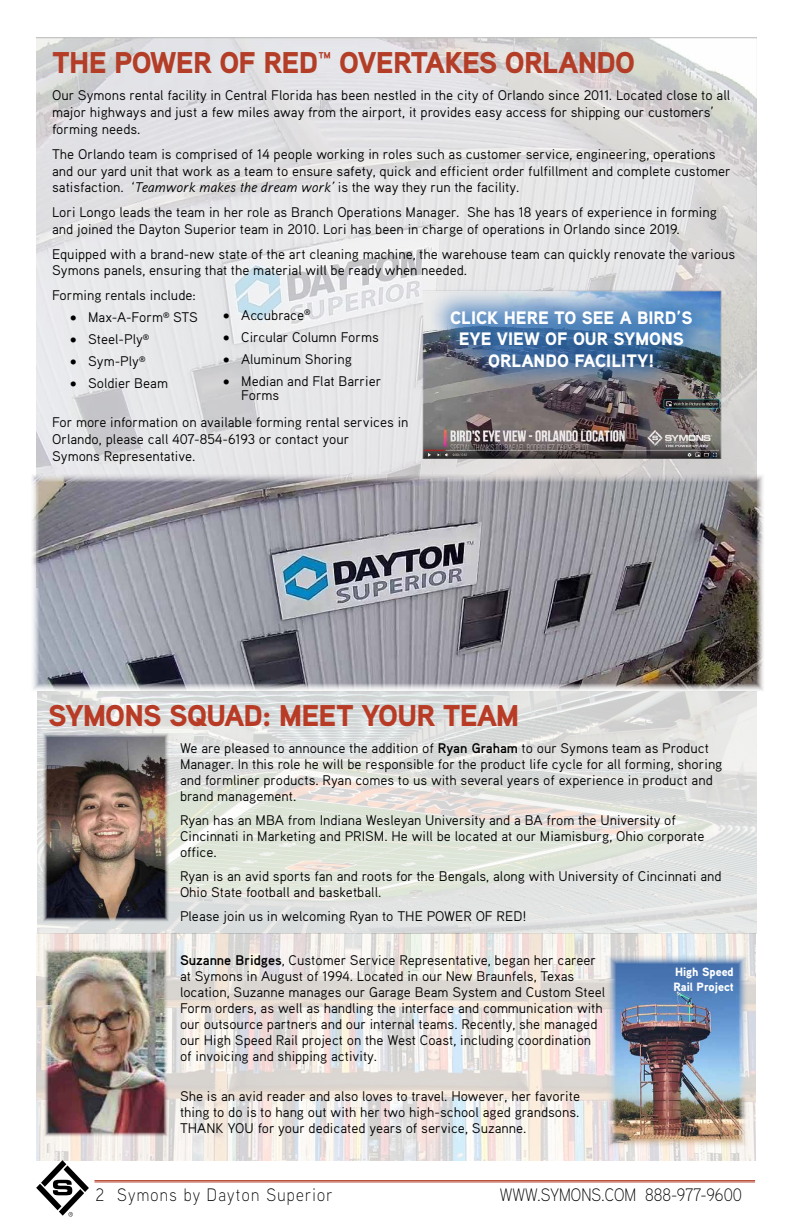
<style>
.page{position:relative;width:792px;height:1224px;background:#fff}
.page>*{position:absolute;margin:0;border:0;box-sizing:border-box;transform-origin:0 0}
.t1{font:900 30px "Aaux Pro OT";letter-spacing:-.025em;color:#b33d26}
.t2{font:900 30px "Aaux Pro OT";letter-spacing:-.025em;color:#b83b26}
.t3{font:900 18px/21.6px "Aaux Pro OT";color:#fff;text-align:center}
.t4{font:300 18px "Aaux Next";color:#000;scale:.9 1}
.t5{font:300 18px "Aaux Next";letter-spacing:.07em;color:#000;scale:.9 1}
.t6{font:14px/16px "Aaux Pro OT";color:#000}
.t7{font:900 12px/14.4px "Aaux Pro OT";color:#fff}
.s1{font-style:italic}
.s2{font-weight:700}
</style>
<div class="page">
<img style="left:36px;top:692px;width:720px;height:468px">
<hr style="left:94px;top:1180px;width:661px;height:1px;background:#b33d26">
<hr style="left:94px;top:1181px;width:661px;height:1px;background:#b33d26">
<svg style="left:36px;top:1160px;width:53px;height:57px"></svg>
<img style="left:37px;top:38px;width:720px;height:435px">
<img style="left:44px;top:948px;width:124px;height:189px">
<img style="left:32px;top:473px;width:732px;height:219px">
<img style="left:606px;top:954px;width:142px;height:194px">
<img style="left:423px;top:290px;width:299px;height:169px">
<div style="left:426px;top:285px;width:291px;height:107px;background:#2d6fb7;opacity:.75"></div>
<img style="left:43px;top:732px;width:126px;height:190px">
<h1 class="t1" style="left:52px;top:43px;width:585px">THE POWER OF RED™ OVERTAKES ORLANDO</h1>
<p class="t6" style="left:52px;top:87px;width:680px;line-height:16.8px">Our Symons rental facility in Central Florida has been nestled in the city of Orlando since 2011. Located close to all major highways and just a few miles away from the airport, it provides easy access for shipping our customers’ forming needs.</p>
<p class="t6" style="left:52px;top:145px;width:680px;line-height:16.8px">The Orlando team is comprised of 14 people working in roles such as customer service, engineering, operations and our yard unit that work as a team to ensure safety, quick and efficient order fulfillment and complete customer satisfaction. ‘<span class="s1">Teamwork makes the dream work’</span> is the way they run the facility.</p>
<p class="t6" style="left:52px;top:203px;width:666px;line-height:16.8px">Lori Longo leads the team in her role as Branch Operations Manager. She has 18 years of experience in forming and joined the Dayton Superior team in 2010. Lori has been in charge of operations in Orlando since 2019.</p>
<p class="t6" style="left:52px;top:245px;width:685px;line-height:16.8px">Equipped with a brand-new state of the art cleaning machine, the warehouse team can quickly renovate the various<br>Symons panels, ensuring that the material will be ready when needed.</p>
<p class="t6" style="left:52px;top:287px;width:145px">Forming rentals include:</p>
<p class="t6" style="left:70px;top:309px;width:129px">• Max-A-Form<sup>®</sup> STS</p>
<p class="t6" style="left:70px;top:331px;width:81px">• Steel-Ply<sup>®</sup></p>
<p class="t6" style="left:70px;top:353px;width:77px">• Sym-Ply<sup>®</sup></p>
<p class="t6" style="left:70px;top:375px;width:100px">• Soldier Beam</p>
<p class="t6" style="left:52px;top:413px;width:358px;line-height:16.8px">For more information on available forming rental services in<br>Orlando, please call 407-854-6193 or contact your<br>Symons Representative.</p>
<p class="t6" style="left:223px;top:306px;width:89px">• Accubrace<sup>®</sup></p>
<p class="t6" style="left:223px;top:328px;width:157px">• Circular Column Forms</p>
<p class="t6" style="left:223px;top:350px;width:130px">• Aluminum Shoring</p>
<p class="t6" style="left:241px;top:373px;width:142px;line-height:14px;text-indent:-18px">• Median and Flat Barrier<br>Forms</p>
<p class="t3" style="left:450px;top:306px;width:244px">CLICK HERE TO SEE A BIRD’S<br>EYE VIEW OF OUR SYMONS<br>ORLANDO FACILITY!</p>
<h1 class="t2" style="left:48px;top:696px;width:472px">SYMONS SQUAD: MEET YOUR TEAM</h1>
<p class="t6" style="left:180px;top:740px;width:544px">We are pleased to announce the addition of <span class="s2">Ryan Graham</span> to our Symons team as Product Manager. In this role he will be responsible for the product life cycle for all forming, shoring and formliner products. Ryan comes to us with several years of experience in product and brand management.</p>
<p class="t6" style="left:180px;top:812px;width:526px">Ryan has an MBA from Indiana Wesleyan University and a BA from the University of<br>Cincinnati in Marketing and PRISM. He will be located at our Miamisburg, Ohio corporate office.</p>
<p class="t6" style="left:180px;top:868px;width:543px">Ryan is an avid sports fan and roots for the Bengals, along with University of Cincinnati and<br>Ohio State football and basketball.</p>
<p class="t6" style="left:180px;top:908px;width:348px">Please join us in welcoming Ryan to THE POWER OF RED!</p>
<p class="t6" style="left:180px;top:952px;width:427px"><span class="s2">Suzanne Bridges</span>, Customer Service Representative, began her career at Symons in August of 1994. Located in our New Braunfels, Texas location, Suzanne manages our Garage Beam System and Custom Steel Form orders, as well as handling the interface and communication with our outsource partners and our internal teams. Recently, she managed our High Speed Rail project on the West Coast, including coordination of invoicing and shipping activity.</p>
<p class="t6" style="left:180px;top:1088px;width:402px;text-align:justify">She is an avid reader and also loves to travel. However, her favorite thing to do is to hang out with her two high-school aged grandsons.<br>THANK YOU for your dedicated years of service, Suzanne.</p>
<p class="t7" style="left:674px;top:964px;width:62px">High Speed<br>Rail Project</p>
<p class="t5" style="left:95px;top:1182px;width:265px">2 Symons by Dayton Superior</p>
<p class="t4" style="left:500px;top:1182px;width:271px">WWW.SYMONS.COM 888-977-9600</p>
</div>
